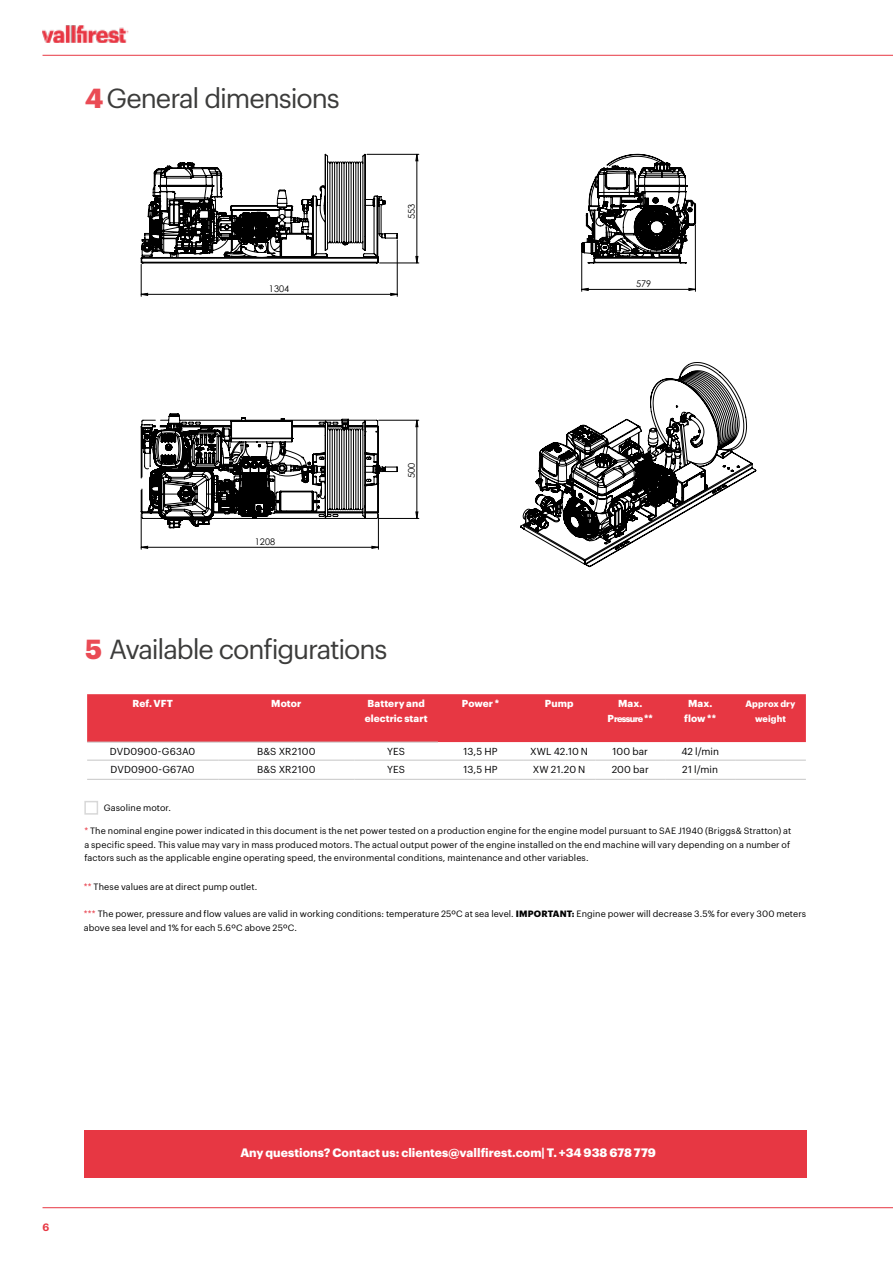
<style>
.page{position:relative;width:893px;height:1263px;background:#fff}
.page>*{position:absolute;margin:0;border:0;box-sizing:border-box;transform-origin:0 0}
.t1{font:27px "Graphik";letter-spacing:-.04em;color:#3c3c3b}
.t2{font:700 12px "Graphik";letter-spacing:.005em;color:#fff}
.t3{font:600 10.5px "Graphik";color:#e73743}
.t4{font:9.9px "Graphik";letter-spacing:.01em;color:#020203}
.t5{font:700 9.9px/14.9px "Graphik";letter-spacing:.01em;color:#fff}
.t6{font:9.15px "Century Gothic";color:#000}
.t7{font:9px/13.5px "Graphik";letter-spacing:.01em;color:#000}
.t8{font:700 9px/14.9px "Graphik";letter-spacing:.01em;color:#fff;text-align:center}
.t9{font:700 9px "Graphik";letter-spacing:-.075em;color:#fff}
.s1{font-weight:700;color:#ea4b55}
.s2{font-size:9.9px}
.s3{color:#e73743}
.s4{font-weight:700}
</style>
<div class="page">
<hr style="left:43px;top:55px;width:850px;height:1px;background:#e73743">
<img style="left:43px;top:26px;width:85px;height:17px">
<hr style="left:43px;top:1207px;width:850px;height:1px;background:#e73743">
<div style="left:84px;top:1130px;width:723px;height:48px;background:#e73743"></div>
<div style="left:87px;top:694px;width:719px;height:48px;background:#e73743"></div>
<hr style="left:87px;top:742px;width:131px;height:1px;background:#c6c6c6">
<hr style="left:218px;top:742px;width:136px;height:1px;background:#c6c6c6">
<hr style="left:87px;top:760px;width:131px;height:1px;background:#c6c6c6">
<hr style="left:218px;top:760px;width:136px;height:1px;background:#c6c6c6">
<hr style="left:354px;top:760px;width:84px;height:1px;background:#c6c6c6">
<hr style="left:438px;top:760px;width:85px;height:1px;background:#c6c6c6">
<hr style="left:523px;top:760px;width:72px;height:1px;background:#c6c6c6">
<hr style="left:595px;top:760px;width:70px;height:1px;background:#c6c6c6">
<hr style="left:665px;top:760px;width:70px;height:1px;background:#c6c6c6">
<hr style="left:735px;top:760px;width:71px;height:1px;background:#c6c6c6">
<hr style="left:87px;top:779px;width:131px;height:1px;background:#c6c6c6">
<hr style="left:218px;top:779px;width:136px;height:1px;background:#c6c6c6">
<hr style="left:354px;top:779px;width:84px;height:1px;background:#c6c6c6">
<hr style="left:438px;top:779px;width:85px;height:1px;background:#c6c6c6">
<hr style="left:523px;top:779px;width:72px;height:1px;background:#c6c6c6">
<hr style="left:595px;top:779px;width:70px;height:1px;background:#c6c6c6">
<hr style="left:665px;top:779px;width:70px;height:1px;background:#c6c6c6">
<hr style="left:735px;top:779px;width:71px;height:1px;background:#c6c6c6">
<hr style="left:354px;top:742px;width:84px;height:1px;background:#c6c6c6">
<hr style="left:141px;top:264px;width:1px;height:32px;background:#000">
<hr style="left:397px;top:240px;width:1px;height:56px;background:#000">
<hr style="left:141px;top:514px;width:1px;height:35px;background:#000">
<hr style="left:378px;top:514px;width:1px;height:35px;background:#000">
<hr style="left:581px;top:251px;width:1px;height:40px;background:#000">
<hr style="left:695px;top:225px;width:1px;height:66px;background:#000">
<hr style="left:380px;top:263px;width:39px;height:1px;background:#000">
<hr style="left:367px;top:154px;width:52px;height:1px;background:#000">
<hr style="left:379px;top:518px;width:40px;height:1px;background:#000">
<hr style="left:379px;top:420px;width:40px;height:1px;background:#000">
<svg style="left:141px;top:293px;width:256px;height:255px"></svg>
<svg style="left:581px;top:288px;width:115px;height:3px"></svg>
<svg style="left:415px;top:154px;width:3px;height:364px"></svg>
<svg style="left:141px;top:154px;width:257px;height:109px"></svg>
<svg style="left:581px;top:154px;width:115px;height:110px"></svg>
<svg style="left:141px;top:396px;width:257px;height:132px"></svg>
<svg style="left:520px;top:362px;width:236px;height:205px"></svg>
<div style="left:84px;top:801px;width:14px;height:14px;border:2px solid #d8d8d8"></div>
<h1 class="t1" style="left:85px;top:78px;width:256px"><span class="s1">4</span>General dimensions</h1>
<p class="t6" style="left:269px;top:283px;width:22px">1304</p>
<p class="t6" style="left:405px;top:219px;width:17px;rotate:-90deg">553</p>
<p class="t6" style="left:636px;top:278px;width:17px">579</p>
<p class="t6" style="left:255px;top:536px;width:22px">1208</p>
<p class="t6" style="left:405px;top:478px;width:17px;rotate:-90deg">500</p>
<h1 class="t1" style="left:85px;top:629px;width:304px"><span class="s1">5</span> Available configurations</h1>
<p class="t5" style="left:132px;top:695px;width:42px">Ref. VFT</p>
<p class="t5" style="left:271px;top:695px;width:32px">Motor</p>
<p class="t5" style="left:365px;top:695px;width:64px">Battery and electric start</p>
<p class="t5" style="left:462px;top:695px;width:39px">Power *</p>
<p class="t5" style="left:545px;top:695px;width:30px">Pump</p>
<p class="t5" style="left:618px;top:695px;width:26px">Max.</p>
<p class="t9" style="left:608px;top:712px;width:47px"><span class="s2">P</span>ressure <span class="s2">**</span></p>
<p class="t5" style="left:684px;top:695px;width:33px;text-align:center">Max. flow **</p>
<p class="t8" style="left:745px;top:695px;width:52px">Approx dry weight</p>
<p class="t4" style="left:110px;top:744px;width:87px">DVD0900-G63A0</p>
<p class="t4" style="left:257px;top:744px;width:60px">B&amp;S XR2100</p>
<p class="t4" style="left:387px;top:744px;width:19px">YES</p>
<p class="t4" style="left:463px;top:744px;width:36px">13,5 HP</p>
<p class="t4" style="left:530px;top:744px;width:59px">XWL 42.10 N</p>
<p class="t4" style="left:612px;top:744px;width:37px">100 bar</p>
<p class="t4" style="left:681px;top:744px;width:39px">42 l/min</p>
<p class="t4" style="left:111px;top:762px;width:86px">DVD0900-G67A0</p>
<p class="t4" style="left:257px;top:762px;width:60px">B&amp;S XR2100</p>
<p class="t4" style="left:387px;top:762px;width:19px">YES</p>
<p class="t4" style="left:463px;top:762px;width:36px">13,5 HP</p>
<p class="t4" style="left:533px;top:762px;width:54px">XW 21.20 N</p>
<p class="t4" style="left:612px;top:762px;width:38px">200 bar</p>
<p class="t4" style="left:682px;top:762px;width:37px">21 l/min</p>
<p class="t7" style="left:104px;top:800px;width:69px">Gasoline motor.</p>
<p class="t7" style="left:84px;top:823px;width:708px"><span class="s3">*</span> The nominal engine power indicated in this document is the net power tested on a production engine for the engine model pursuant to SAE J1940 (Briggs&amp; Stratton) at a specific speed. This value may vary in mass produced motors. The actual output power of the engine installed on the end machine will vary depending on a number of factors such as the applicable engine operating speed, the environmental conditions, maintenance and other variables.</p>
<p class="t7" style="left:84px;top:879px;width:175px"><span class="s3">**</span> These values are at direct pump outlet.</p>
<p class="t7" style="left:84px;top:906px;width:724px"><span class="s3">***</span> The power, pressure and flow values are valid in working conditions: temperature 25ºC at sea level. <span class="s4">IMPORTANT:</span> Engine power will decrease 3.5% for every 300 meters above sea level and 1% for each 5.6ºC above 25ºC.</p>
<p class="t3" style="left:43px;top:1219px;width:8px">6</p>
<h2 class="t2" style="left:240px;top:1144px;width:417px">Any questions? Contact us: clientes@vallfirest.com| T. +34 938 678 779</h2>
</div>
